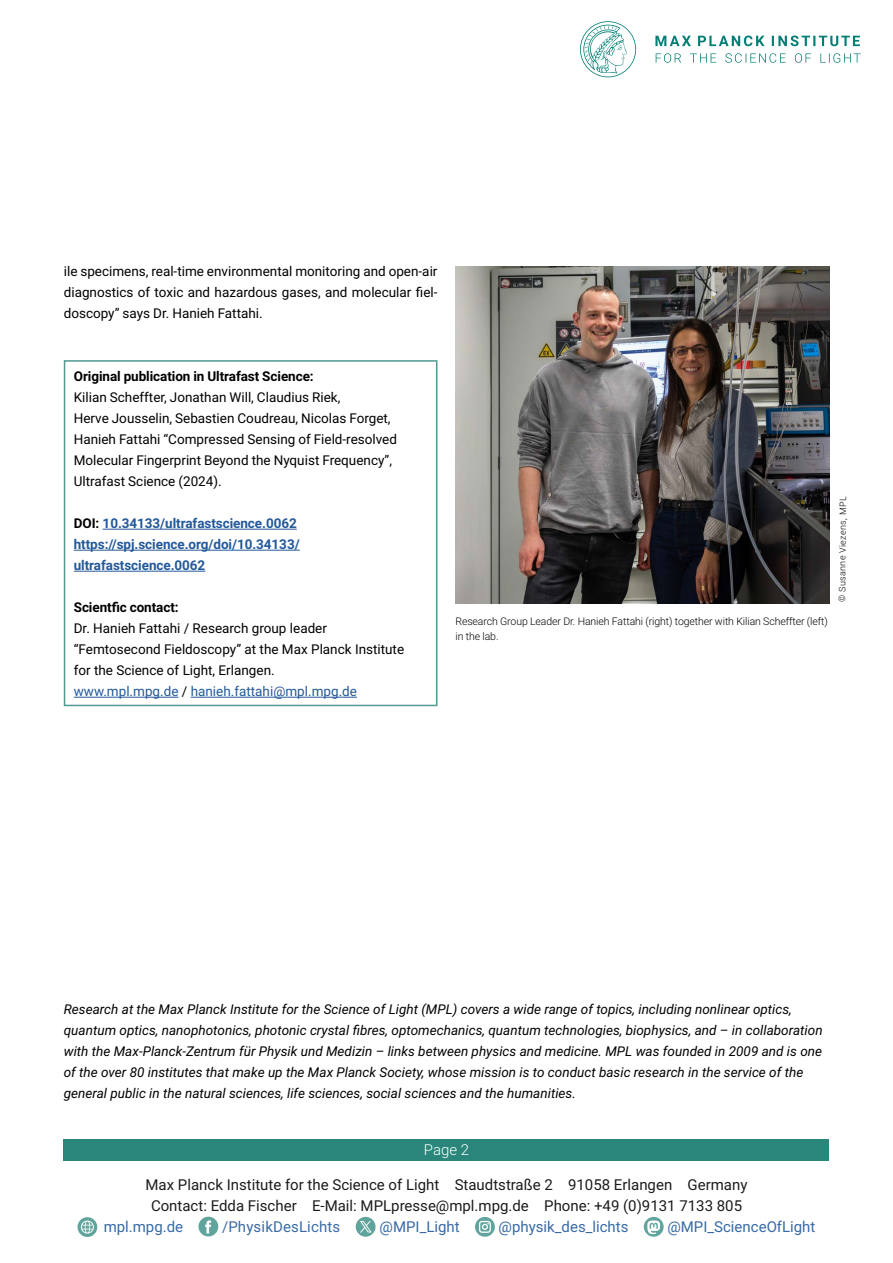
<style>
.page{position:relative;width:893px;height:1263px;background:#fff}
.page>*{position:absolute;margin:0;border:0;box-sizing:border-box;transform-origin:0 0}
.t1{font:15px/21px "Roboto";color:#000;text-align:center}
.t2{font:15px "Roboto";color:#22599b}
.t3{font:300 15px "Roboto";color:#fff}
.t4{font:italic 13.5px/21px "Roboto";color:#000}
.t5{font:13.5px/21px "Roboto";color:#000}
.t6{font:700 13.5px/21px "Roboto";letter-spacing:-.005em;color:#22599b}
.t7{font:700 13.5px "Roboto";letter-spacing:-.005em;color:#000}
.t8{font:300 10.5px/15.6px "Roboto";letter-spacing:-.01em;color:#000}
.t9{font:300 9px "Roboto";color:#000}
.s1{color:#000}
.s2{color:#22599b}
</style>
<div class="page">
<div style="left:64px;top:1139px;width:765px;height:21px;background:#2a857a"></div>
<svg style="left:580px;top:21px;width:56px;height:56px"></svg>
<svg style="left:656px;top:53px;width:205px;height:10px"></svg>
<svg style="left:655px;top:36px;width:205px;height:10px"></svg>
<svg style="left:78px;top:1217px;width:19px;height:20px"></svg>
<svg style="left:81px;top:1220px;width:13px;height:13px"></svg>
<svg style="left:82px;top:1221px;width:11px;height:12px"></svg>
<svg style="left:198px;top:1216px;width:20px;height:20px"></svg>
<svg style="left:356px;top:1217px;width:20px;height:20px"></svg>
<svg style="left:360px;top:1221px;width:12px;height:11px"></svg>
<svg style="left:475px;top:1217px;width:20px;height:20px"></svg>
<svg style="left:644px;top:1217px;width:20px;height:20px"></svg>
<svg style="left:647px;top:1220px;width:13px;height:14px"></svg>
<hr style="left:103px;top:529px;width:194px;height:1px;background:#22599b">
<hr style="left:74px;top:550px;width:226px;height:1px;background:#22599b">
<hr style="left:74px;top:571px;width:131px;height:1px;background:#22599b">
<hr style="left:74px;top:697px;width:104px;height:1px;background:#22599b">
<hr style="left:191px;top:697px;width:166px;height:1px;background:#22599b">
<div style="left:64px;top:360px;width:373px;height:346px;border:2px solid #509a92"></div>
<img style="left:455px;top:266px;width:374px;height:337px">
<p class="t5" style="left:64px;top:260px;width:375px;text-align:justify">ile specimens, real-time environmental monitoring and open-air diagnostics of toxic and hazardous gases, and molecular fiel&shy;doscopy” says Dr. Hanieh Fattahi.</p>
<p class="t7" style="left:74px;top:367px;width:241px">Original publication in Ultrafast Science:</p>
<p class="t5" style="left:74px;top:386px;width:325px">Kilian Scheffter, Jonathan Will, Claudius Riek,<br>Herve Jousselin, Sebastien Coudreau, Nicolas Forget, Hanieh Fattahi “Compressed Sensing of Field-resolved Molecular Fingerprint Beyond the Nyquist Frequency”, Ultrafast Science (2024).</p>
<p class="t6" style="left:74px;top:512px;width:227px"><span class="s1">DOI:</span> 10.34133/ultrafastscience.0062 https://spj.science.org/doi/10.34133/ ultrafastscience.0062</p>
<p class="t7" style="left:74px;top:598px;width:106px">Scientfic contact:</p>
<p class="t5" style="left:74px;top:617px;width:332px">Dr. Hanieh Fattahi / Research group leader “Femtosecond Fieldoscopy” at the Max Planck Institute for the Science of Light, Erlangen.<br><span class="s2">www.mpl.mpg.de</span> / <span class="s2">hanieh.fattahi@mpl.mpg.de</span></p>
<p class="t8" style="left:455px;top:613px;width:374px">Research Group Leader Dr. Hanieh Fattahi (right) together with Kilian Scheffter (left) in the lab.</p>
<p class="t9" style="left:835px;top:602px;width:107px;rotate:-89deg">© Susanne Viezens, MPL</p>
<p class="t4" style="left:64px;top:998px;width:760px">Research at the Max Planck Institute for the Science of Light (MPL) covers a wide range of topics, including nonlinear optics, quantum optics, nanophotonics, photonic crystal fibres, optomechanics, quantum technologies, biophysics, and – in collaboration with the Max-Planck-Zentrum für Physik und Medizin – links between physics and medicine. MPL was founded in 2009 and is one of the over 80 institutes that make up the Max Planck Society, whose mission is to conduct basic research in the service of the general public in the natural sciences, life sciences, social sciences and the humanities.</p>
<p class="t3" style="left:424px;top:1139px;width:47px">Page 2</p>
<p class="t1" style="left:146px;top:1174px;width:603px">Max Planck Institute for the Science of Light Staudtstraße 2 91058 Erlangen Germany<br>Contact: Edda Fischer E-Mail: MPLpresse@mpl.mpg.de Phone: +49 (0)9131 7133 805</p>
<p class="t2" style="left:104px;top:1216px;width:81px">mpl.mpg.de</p>
<p class="t2" style="left:222px;top:1216px;width:120px">/PhysikDesLichts</p>
<p class="t2" style="left:380px;top:1216px;width:82px">@MPI_Light</p>
<p class="t2" style="left:499px;top:1216px;width:131px">@physik_des_lichts</p>
<p class="t2" style="left:667px;top:1216px;width:150px">@MPI_ScienceOfLight</p>
</div>
